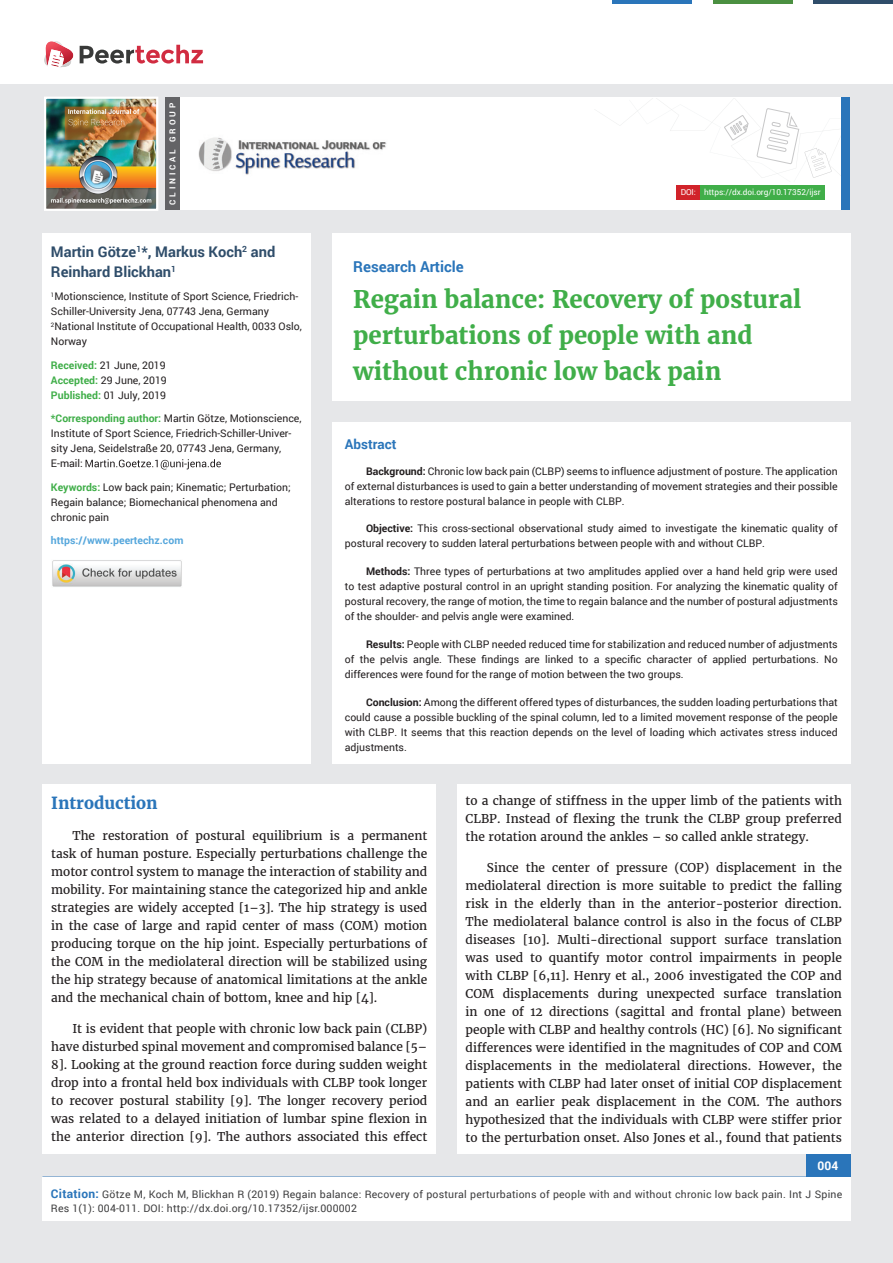
<style>
.page{position:relative;width:893px;height:1263px;background:#e6e7e9}
.page>*{position:absolute;margin:0;border:0;box-sizing:border-box;transform-origin:0 0}
.t1{font:700 24px/36px "Merriweather";color:#40ae49}
.t2{font:700 16.5px "Merriweather";color:#2a75ba}
.t3{font:700 15px "Roboto";color:#2a75ba}
.t4{font:700 14.7px/19.5px "Roboto";color:#2f4d6a}
.t5{font:700 13.5px "Roboto";color:#2a75ba}
.t6{font:12px/18px "Merriweather";color:#231f20;text-align:justify}
.t7{font:700 12px "Roboto";color:#fff}
.t8{font:10.5px/15px "Roboto";color:#231f20;text-align:justify}
.t9{font:10.5px/13.5px "Roboto";letter-spacing:.02em;color:#3e3e3f}
.t10{font:700 10.5px "Roboto";color:#56a7dc}
.t11{font:8.25px "Roboto";letter-spacing:-.005em;color:#fff}
.t12{font:700 8.25px "Roboto";letter-spacing:.34em;color:#fff}
.s1{font-weight:700;color:#40ae49}
.s2{font-weight:700}
.s3{font-weight:700;font-size:12px;color:#2a75ba}
</style>
<div class="page">
<div style="left:165px;top:98px;width:684px;height:112px;background:#fff"></div>
<svg style="left:596px;top:100px;width:245px;height:78px"></svg>
<div style="left:841px;top:98px;width:8px;height:112px;background:#2a75ba"></div>
<img style="left:47px;top:100px;width:108px;height:108px">
<div style="left:44px;top:97px;width:114px;height:114px;border:2px solid #fff"></div>
<div style="left:0;top:0;width:893px;height:83px;background:#fff"></div>
<svg style="left:44px;top:41px;width:159px;height:27px"></svg>
<hr style="left:713px;top:0;width:79px;height:3px;background:#4b9041">
<hr style="left:612px;top:0;width:80px;height:3px;background:#2a75ba">
<hr style="left:813px;top:0;width:80px;height:3px;background:#2f4d6a">
<div style="left:806px;top:1154px;width:44px;height:51px;background:#2a75ba"></div>
<div style="left:42px;top:1177px;width:809px;height:43px;background:#fff"></div>
<div style="left:700px;top:185px;width:125px;height:15px;background:#40ae49"></div>
<div style="left:676px;top:185px;width:24px;height:15px;background:#d1232a"></div>
<img style="left:198px;top:137px;width:189px;height:38px">
<div style="left:165px;top:98px;width:15px;height:112px;background:#636366"></div>
<div style="left:332px;top:422px;width:518px;height:341px;background:#fff"></div>
<div style="left:332px;top:233px;width:518px;height:168px;background:#fff"></div>
<div style="left:42px;top:233px;width:269px;height:530px;background:#fff"></div>
<svg style="left:85px;top:459px;width:136px;height:11px"></svg>
<div style="left:43px;top:785px;width:393px;height:369px;background:#fff"></div>
<div style="left:457px;top:785px;width:393px;height:369px;background:#fff"></div>
<img style="left:52px;top:560px;width:130px;height:27px">
<p class="t12" style="left:167px;top:205px;width:103px;rotate:-90deg">CLINICAL GROUP</p>
<p class="t4" style="left:51px;top:242px;width:226px">Martin Götze<sup>1</sup>*, Markus Koch<sup>2</sup> and<br>Reinhard Blickhan<sup>1</sup></p>
<p class="t8" style="left:51px;top:289px;width:252px;text-align:left"><sup>1</sup>Motionscience, Institute of Sport Science, Friedrich-Schiller-University Jena, 07743 Jena, Germany <sup>2</sup>National Institute of Occupational Health, 0033 Oslo, Norway</p>
<p class="t8" style="left:51px;top:357px;width:117px"><span class="s1">Received:</span> 21 June, 2019<br><span class="s1">Accepted:</span> 29 June, 2019<br><span class="s1">Published:</span> 01 July, 2019</p>
<p class="t8" style="left:51px;top:411px;width:252px;text-align:left"><span class="s1">*Corresponding author:</span> Martin Götze, Motionscience, Institute of Sport Science, Friedrich-Schiller-Univer&shy;sity Jena, Seidelstraße 20, 07743 Jena, Germany, E-mail:</p>
<p class="t8" style="left:51px;top:479px;width:241px;text-align:left"><span class="s1">Keywords:</span> Low back pain; Kinematic; Perturbation;<br>Regain balance; Biomechanical phenomena and chronic pain</p>
<p class="t10" style="left:51px;top:533px;width:134px">https://www.peertechz.com</p>
<p class="t11" style="left:681px;top:186px;width:141px">DOI: https://dx.doi.org/10.17352/ijsr</p>
<p class="t3" style="left:353px;top:256px;width:112px">Research Article</p>
<h1 class="t1" style="left:353px;top:281px;width:449px">Regain balance: Recovery of postural perturbations of people with and without chronic low back pain</h1>
<p class="t5" style="left:345px;top:435px;width:53px">Abstract</p>
<p class="t8" style="left:345px;top:463px;width:494px;text-indent:21px"><span class="s2">Background:</span> Chronic low back pain (CLBP) seems to influence adjustment of posture. The application of external disturbances is used to gain a better understanding of movement strategies and their possible alterations to restore postural balance in people with CLBP.</p>
<p class="t8" style="left:345px;top:521px;width:494px;text-indent:21px"><span class="s2">Objective:</span> This cross-sectional observational study aimed to investigate the kinematic quality of postural recovery to sudden lateral perturbations between people with and without CLBP.</p>
<p class="t8" style="left:345px;top:563px;width:494px;text-indent:21px"><span class="s2">Methods:</span> Three types of perturbations at two amplitudes applied over a hand held grip were used to test adaptive postural control in an upright standing position. For analyzing the kinematic quality of postural recovery, the range of motion, the time to regain balance and the number of postural adjustments of the shoulder- and pelvis angle were examined.</p>
<p class="t8" style="left:345px;top:636px;width:494px;text-indent:21px"><span class="s2">Results:</span> People with CLBP needed reduced time for stabilization and reduced number of adjustments of the pelvis angle. These findings are linked to a specific character of applied perturbations. No differences were found for the range of motion between the two groups.</p>
<p class="t8" style="left:345px;top:694px;width:494px;text-indent:21px"><span class="s2">Conclusion:</span> Among the different offered types of disturbances, the sudden loading perturbations that could cause a possible buckling of the spinal column, led to a limited movement response of the people with CLBP. It seems that this reaction depends on the level of loading which activates stress induced adjustments.</p>
<h2 class="t2" style="left:51px;top:793px;width:108px">Introduction</h2>
<p class="t6" style="left:51px;top:827px;width:378px;text-indent:21px">The restoration of postural equilibrium is a permanent task of human posture. Especially perturbations challenge the motor control system to manage the interaction of stability and mobility. For maintaining stance the categorized hip and ankle strategies are widely accepted [1–3]. The hip strategy is used in the case of large and rapid center of mass (COM) motion producing torque on the hip joint. Especially perturbations of the COM in the mediolateral direction will be stabilized using the hip strategy because of anatomical limitations at the ankle and the mechanical chain of bottom, knee and hip [4].</p>
<p class="t6" style="left:51px;top:1020px;width:378px;text-indent:21px">It is evident that people with chronic low back pain (CLBP) have disturbed spinal movement and compromised balance [5– 8]. Looking at the ground reaction force during sudden weight drop into a frontal held box individuals with CLBP took longer to recover postural stability [9]. The longer recovery period was related to a delayed initiation of lumbar spine flexion in the anterior direction [9]. The authors associated this effect</p>
<p class="t6" style="left:466px;top:792px;width:378px">to a change of stiffness in the upper limb of the patients with CLBP. Instead of flexing the trunk the CLBP group preferred the rotation around the ankles – so called ankle strategy.</p>
<p class="t6" style="left:466px;top:858px;width:378px;text-indent:21px">Since the center of pressure (COP) displacement in the mediolateral direction is more suitable to predict the falling risk in the elderly than in the anterior-posterior direction.<br>The mediolateral balance control is also in the focus of CLBP diseases [10]. Multi-directional support surface translation was used to quantify motor control impairments in people with CLBP [6,11]. Henry et al., 2006 investigated the COP and COM displacements during unexpected surface translation in one of 12 directions (sagittal and frontal plane) between people with CLBP and healthy controls (HC) [6]. No significant differences were identified in the magnitudes of COP and COM displacements in the mediolateral directions. However, the patients with CLBP had later onset of initial COP displacement and an earlier peak displacement in the COM. The authors hypothesized that the individuals with CLBP were stiffer prior to the perturbation onset. Also Jones et al., found that patients</p>
<p class="t7" style="left:817px;top:1158px;width:22px">004</p>
<p class="t9" style="left:51px;top:1188px;width:793px"><span class="s3">Citation:</span> Götze M, Koch M, Blickhan R (2019) Regain balance: Recovery of postural perturbations of people with and without chronic low back pain. Int J Spine<br>Res 1(1): 004-011. DOI: http://dx.doi.org/10.17352/ijsr.000002</p>
</div>
